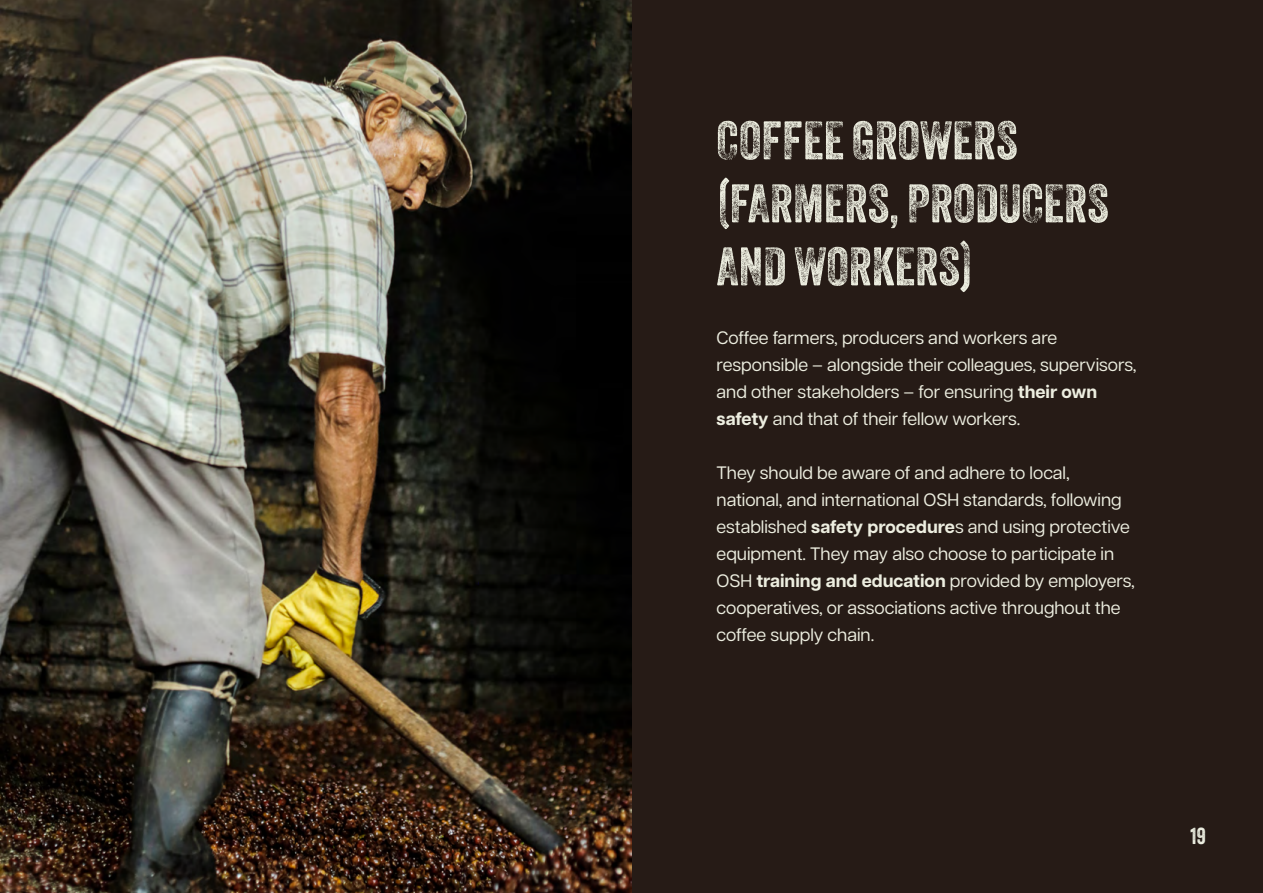
<style>
.page{position:relative;width:1263px;height:893px;background:#261b16}
.page>*{position:absolute;margin:0;border:0;box-sizing:border-box;transform-origin:0 0}
.t1{font:52.5px/63px "Veneer Three";color:#edeee0}
.t2{font:22.5px "Veneer";color:#edeee0}
.t3{font:18px/27px "Articulat CF";color:#edeee0}
.s1{font-weight:700}
</style>
<div class="page">
<img style="left:0;top:0;width:631px;height:893px">
<h1 class="t1" style="left:716px;top:109px;width:394px">COFFEE GROWERS (FARMERS, PRODUCERS<br>AND WORKERS)</h1>
<p class="t3" style="left:716px;top:323px;width:421px">Coffee farmers, producers and workers are responsible – alongside their colleagues, supervisors, and other stakeholders – for ensuring <span class="s1">their own safety</span> and that of their fellow workers.</p>
<p class="t3" style="left:716px;top:458px;width:420px">They should be aware of and adhere to local, national, and international OSH standards, following established <span class="s1">safety procedure</span>s and using protective equipment. They may also choose to participate in OSH <span class="s1">training and education</span> provided by employers, cooperatives, or associations active throughout the coffee supply chain.</p>
<p class="t2" style="left:1191px;top:822px;width:17px">19</p>
</div>
